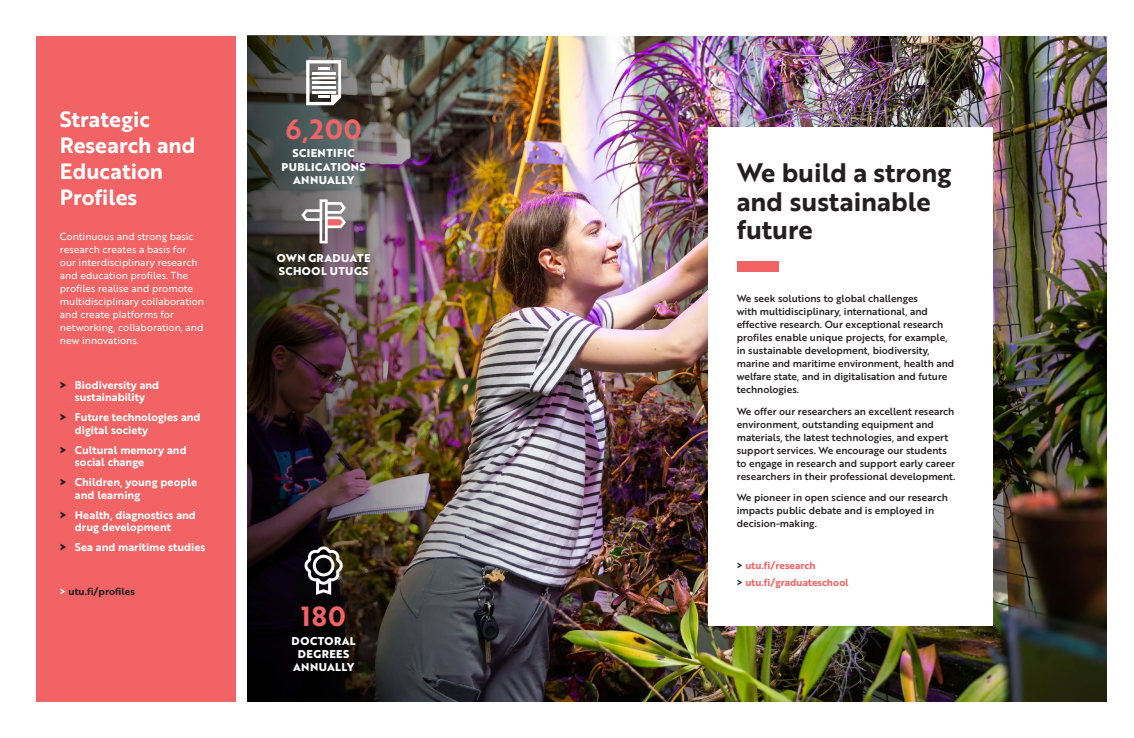
<style>
.page{position:relative;width:1134px;height:738px;background:#fff}
.page>*{position:absolute;margin:0;border:0;box-sizing:border-box;transform-origin:0 0}
.t1{font:26.9px "Brother 1816 Bold";letter-spacing:.04em;color:#f16364}
.t2{font:26px/28px "Brother 1816 Bold";color:#231f20}
.t3{font:21.6px/25.9px "Brother 1816 Bold";color:#fff}
.Leipäteksti_9_12{font:11px/12.3px "Brother 1816 Bold";color:#fff}
.t4{font:700 11px/13.2px "Brother 1816 Extra";letter-spacing:.04em;color:#fff;text-align:center}
.Leipäteksti_9_12-2{font:10px/13px "Brother 1816 Medium";color:#231f20}
.Leipäteksti_9_12-3{font:10px/13px "Brother 1816 Regular";color:#fff}
.Leipäteksti_9_12-4{font:10px "Brother 1816 Bold";color:#f16364}
.Leipäteksti_9_12-5{font:10px "Brother 1816 Bold";color:#231f20}
.s1{font-family:"Brother 1816 Black";color:#231f20}
.s2{color:#fff}
.s3{color:#231f20}
</style>
<div class="page">
<img style="left:528px;top:36px;width:578px;height:665px">
<img style="left:247px;top:36px;width:281px;height:665px">
<div style="left:36px;top:36px;width:200px;height:665px;background:#f16364"></div>
<div style="left:708px;top:128px;width:284px;height:497px;background:#fff"></div>
<div style="left:737px;top:261px;width:41px;height:11px;background:#f16364"></div>
<svg style="left:306px;top:60px;width:35px;height:45px"></svg>
<svg style="left:304px;top:546px;width:39px;height:48px"></svg>
<svg style="left:301px;top:199px;width:45px;height:44px"></svg>
<p class="t3" style="left:60px;top:106px;width:137px">Strategic<br>Research and<br>Education<br>Profiles</p>
<p class="Leipäteksti_9_12-3" style="left:60px;top:229px;width:146px">Continuous and strong basic research creates a basis for our interdisciplinary research and education profiles. The profiles realise and promote multidisciplinary collaboration and create platforms for networking, collaboration, and new innovations.</p>
<p class="Leipäteksti_9_12" style="left:60px;top:378px;width:101px;text-align:center"><span class="s1">&gt;</span> Biodiversity and sustainability</p>
<p class="Leipäteksti_9_12" style="left:75px;top:410px;width:127px;text-indent:-15px"><span class="s1">&gt;</span> Future technologies and digital society</p>
<p class="Leipäteksti_9_12" style="left:75px;top:443px;width:113px;text-indent:-15px"><span class="s1">&gt;</span> Cultural memory and social change</p>
<p class="Leipäteksti_9_12" style="left:75px;top:475px;width:124px;text-indent:-15px"><span class="s1">&gt;</span> Children, young people and learning</p>
<p class="Leipäteksti_9_12" style="left:75px;top:507px;width:123px;text-indent:-15px"><span class="s1">&gt;</span> Health, diagnostics and drug development</p>
<p class="Leipäteksti_9_12" style="left:60px;top:540px;width:147px"><span class="s1">&gt;</span> Sea and maritime studies</p>
<p class="Leipäteksti_9_12-5" style="left:60px;top:583px;width:76px"><span class="s2">&gt;</span> utu.fi/profiles</p>
<p class="t1" style="left:286px;top:108px;width:78px">6,200</p>
<p class="t4" style="left:281px;top:146px;width:86px">SCIENTIFIC<br>PUBLICATIONS</p>
<p class="t4" style="left:293px;top:173px;width:63px">ANNUALLY</p>
<p class="t4" style="left:277px;top:250px;width:95px;text-align:left">OWN GRADUATE<br>SCHOOL UTUGS</p>
<p class="t1" style="left:301px;top:595px;width:46px">180</p>
<p class="t4" style="left:291px;top:633px;width:66px">DOCTORAL</p>
<p class="t4" style="left:298px;top:646px;width:53px">DEGREES</p>
<p class="t4" style="left:293px;top:659px;width:63px">ANNUALLY</p>
<p class="t2" style="left:737px;top:158px;width:216px">We build a strong and sustainable future</p>
<p class="Leipäteksti_9_12-2" style="left:737px;top:291px;width:219px">We seek solutions to global challenges<br>with multidisciplinary, international, and effective research. Our exceptional research profiles enable unique projects, for example, in sustainable development, biodiversity, marine and maritime environment, health and welfare state, and in digitalisation and future technologies.</p>
<p class="Leipäteksti_9_12-2" style="left:737px;top:404px;width:220px">We offer our researchers an excellent research environment, outstanding equipment and materials, the latest technologies, and expert support services. We encourage our students to engage in research and support early career researchers in their professional development.</p>
<p class="Leipäteksti_9_12-2" style="left:737px;top:490px;width:213px">We pioneer in open science and our research impacts public debate and is employed in decision-making.</p>
<p class="Leipäteksti_9_12-4" style="left:737px;top:557px;width:80px"><span class="s3">&gt;</span> utu.fi/research</p>
<p class="Leipäteksti_9_12-4" style="left:737px;top:574px;width:113px"><span class="s3">&gt;</span> utu.fi/graduateschool</p>
</div>
